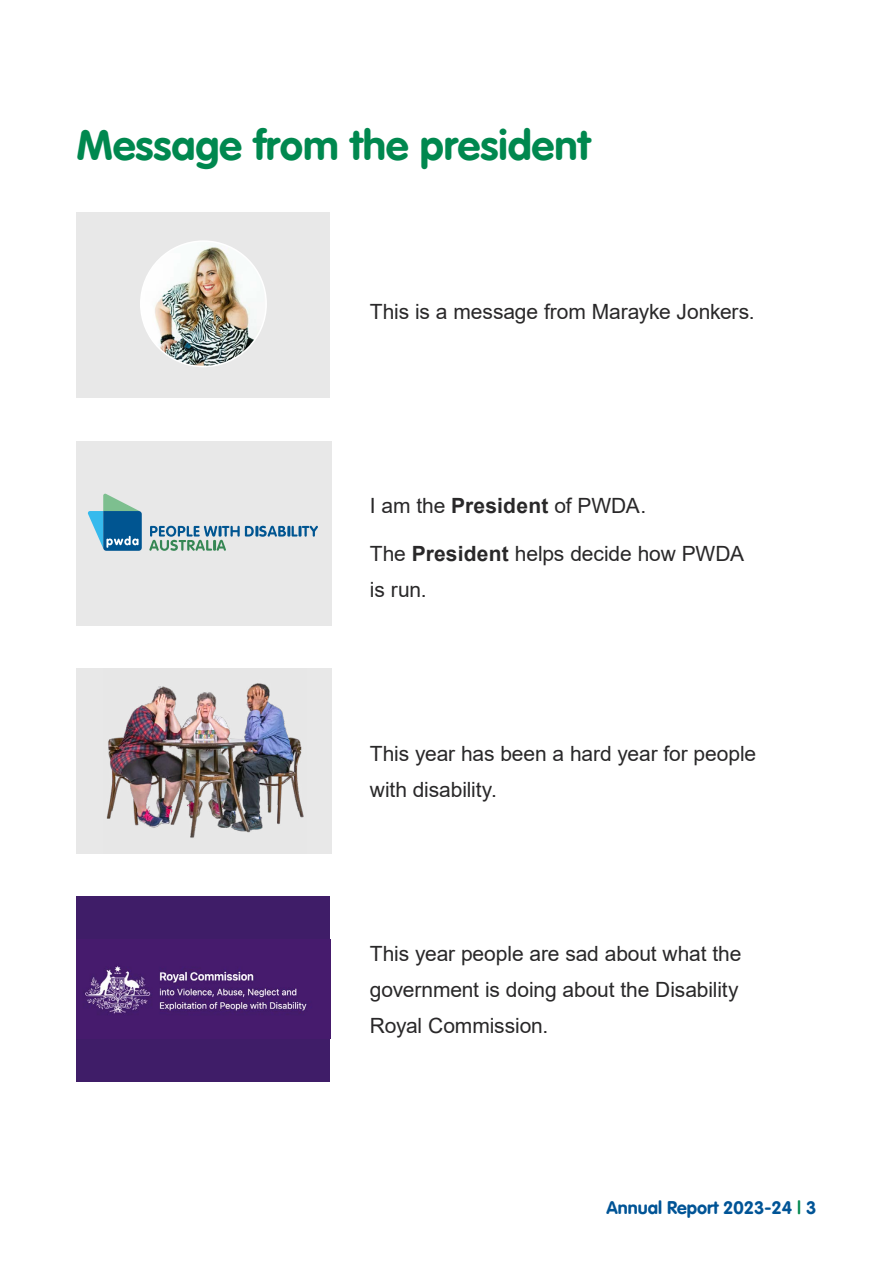
<style>
.page{position:relative;width:893px;height:1263px;background:#fff}
.page>*{position:absolute;margin:0;border:0;box-sizing:border-box;transform-origin:0 0}
.t1{font:42px "VAG Rounded Bold";color:#00884f}
.t2{font:21px/36px "Arial";letter-spacing:-.005em;color:#292829}
.t3{font:18px "VAG Rounded Bold";color:#005496}
.s1{font-weight:700}
.s2{color:#00884f}
</style>
<div class="page">
<div style="left:77px;top:213px;width:253px;height:185px;background:#e8e8e8"></div>
<img style="left:141px;top:241px;width:125px;height:126px;border-radius:63px">
<div style="left:77px;top:441px;width:255px;height:185px;background:#e8e8e8"></div>
<svg style="left:149px;top:526px;width:169px;height:25px"></svg>
<svg style="left:87px;top:493px;width:55px;height:58px"></svg>
<div style="left:77px;top:668px;width:255px;height:185px;background:#e8e8e8"></div>
<img style="left:106px;top:683px;width:198px;height:155px">
<div style="left:77px;top:896px;width:253px;height:186px;background:#3f1d68"></div>
<img style="left:85px;top:966px;width:226px;height:48px">
<h2 class="t1" style="left:77px;top:120px;width:515px">Message from the president</h2>
<p class="t2" style="left:370px;top:294px;width:386px">This is a message from Marayke Jonkers.</p>
<p class="t2" style="left:370px;top:487px;width:278px">I am the <span class="s1">President</span> of PWDA.</p>
<p class="t2" style="left:370px;top:536px;width:376px">The <span class="s1">President</span> helps decide how PWDA is run.</p>
<p class="t2" style="left:370px;top:735px;width:388px">This year has been a hard year for people with disability.</p>
<p class="t2" style="left:370px;top:935px;width:373px">This year people are sad about what the government is doing about the Disability<br>Royal Commission.</p>
<p class="t3" style="left:606px;top:1197px;width:211px">Annual Report 2023-24 <span class="s2">|</span> 3</p>
</div>
